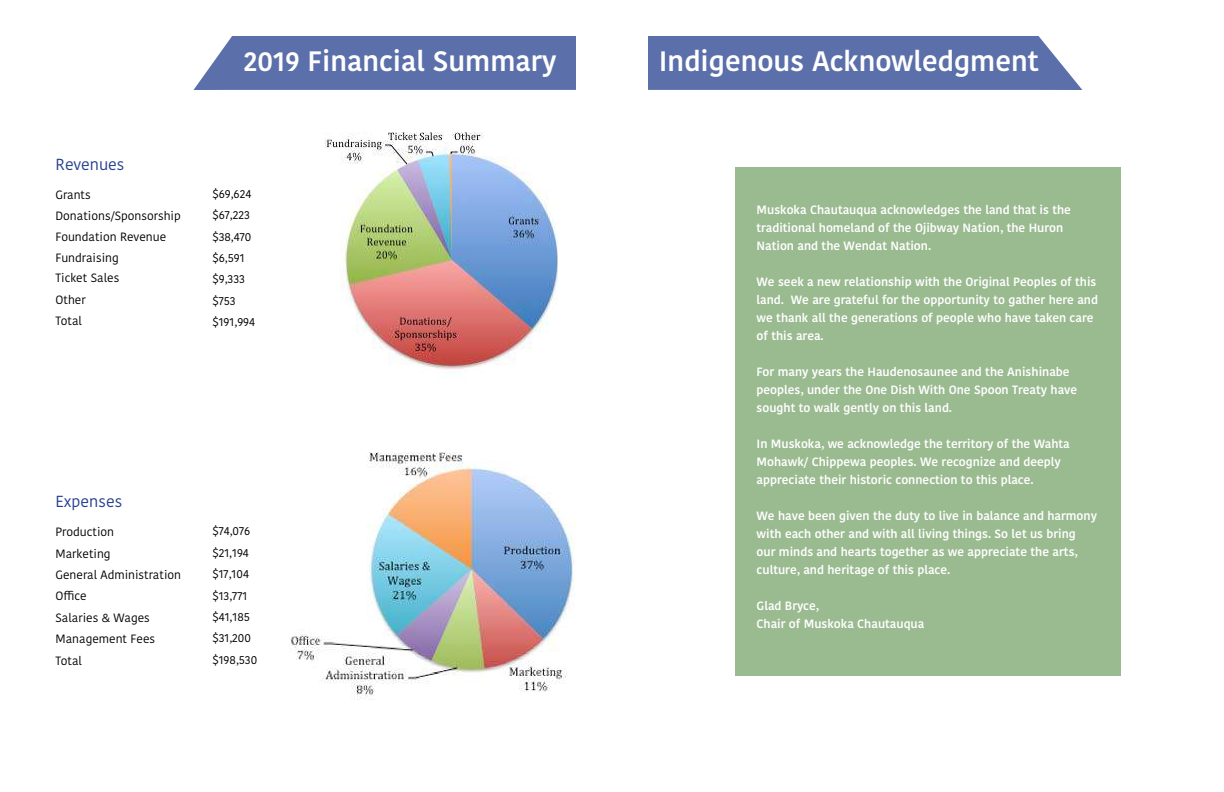
<style>
.page{position:relative;width:1224px;height:792px;background:#fff}
.page>*{position:absolute;margin:0;border:0;box-sizing:border-box;transform-origin:0 0}
.t1{font:600 28px "Kohinoor Devanagari";color:#fff}
.t2{font:16px "Kohinoor Devanagari";color:#25408f}
.t3{font:600 12px/18px "Kohinoor Devanagari";color:#fff}
.t4{font:12px/21.4px "Kohinoor Devanagari";color:#000}
</style>
<div class="page">
<div style="left:735px;top:167px;width:385px;height:509px;background:#9aba90"></div>
<div style="left:194px;top:36px;width:382px;height:54px;background:#5b6fab"></div>
<img style="left:324px;top:132px;width:234px;height:237px">
<img style="left:289px;top:452px;width:286px;height:248px">
<div style="left:648px;top:36px;width:434px;height:54px;background:#5b6fab"></div>
<h1 class="t1" style="left:244px;top:45px;width:314px">2019 Financial Summary</h1>
<h2 class="t2" style="left:56px;top:155px;width:71px">Revenues</h2>
<p class="t4" style="left:56px;top:184px;width:127px;line-height:21.1px">Grants<br>Donations/Sponsorship<br>Foundation Revenue<br>Fundraising<br>Ticket Sales<br>Other<br>Total</p>
<p class="t4" style="left:212px;top:183px;width:44px">$69,624 $67,223 $38,470 $6,591 $9,333 $753 $191,994</p>
<h2 class="t2" style="left:56px;top:493px;width:68px">Expenses</h2>
<p class="t4" style="left:56px;top:521px;width:127px">Production<br>Marketing<br>General Administration<br>Office<br>Salaries &amp; Wages<br>Management Fees<br>Total</p>
<p class="t4" style="left:212px;top:521px;width:46px">$74,076 $21,194 $17,104 $13,771 $41,185 $31,200 $198,530</p>
<h1 class="t1" style="left:659px;top:45px;width:382px">Indigenous Acknowledgment</h1>
<p class="t3" style="left:757px;top:200px;width:316px">Muskoka Chautauqua acknowledges the land that is the traditional homeland of the Ojibway Nation, the Huron<br>Nation and the Wendat Nation.</p>
<p class="t3" style="left:757px;top:272px;width:343px">We seek a new relationship with the Original Peoples of this land. We are grateful for the opportunity to gather here and we thank all the generations of people who have taken care of this area.</p>
<p class="t3" style="left:757px;top:362px;width:322px">For many years the Haudenosaunee and the Anishinabe peoples, under the One Dish With One Spoon Treaty have sought to walk gently on this land.</p>
<p class="t3" style="left:757px;top:434px;width:315px">In Muskoka, we acknowledge the territory of the Wahta<br>Mohawk/ Chippewa peoples. We recognize and deeply appreciate their historic connection to this place.</p>
<p class="t3" style="left:757px;top:506px;width:342px">We have been given the duty to live in balance and harmony with each other and with all living things. So let us bring our minds and hearts together as we appreciate the arts, culture, and heritage of this place.</p>
<p class="t3" style="left:757px;top:596px;width:169px">Glad Bryce,<br>Chair of Muskoka Chautauqua</p>
</div>
